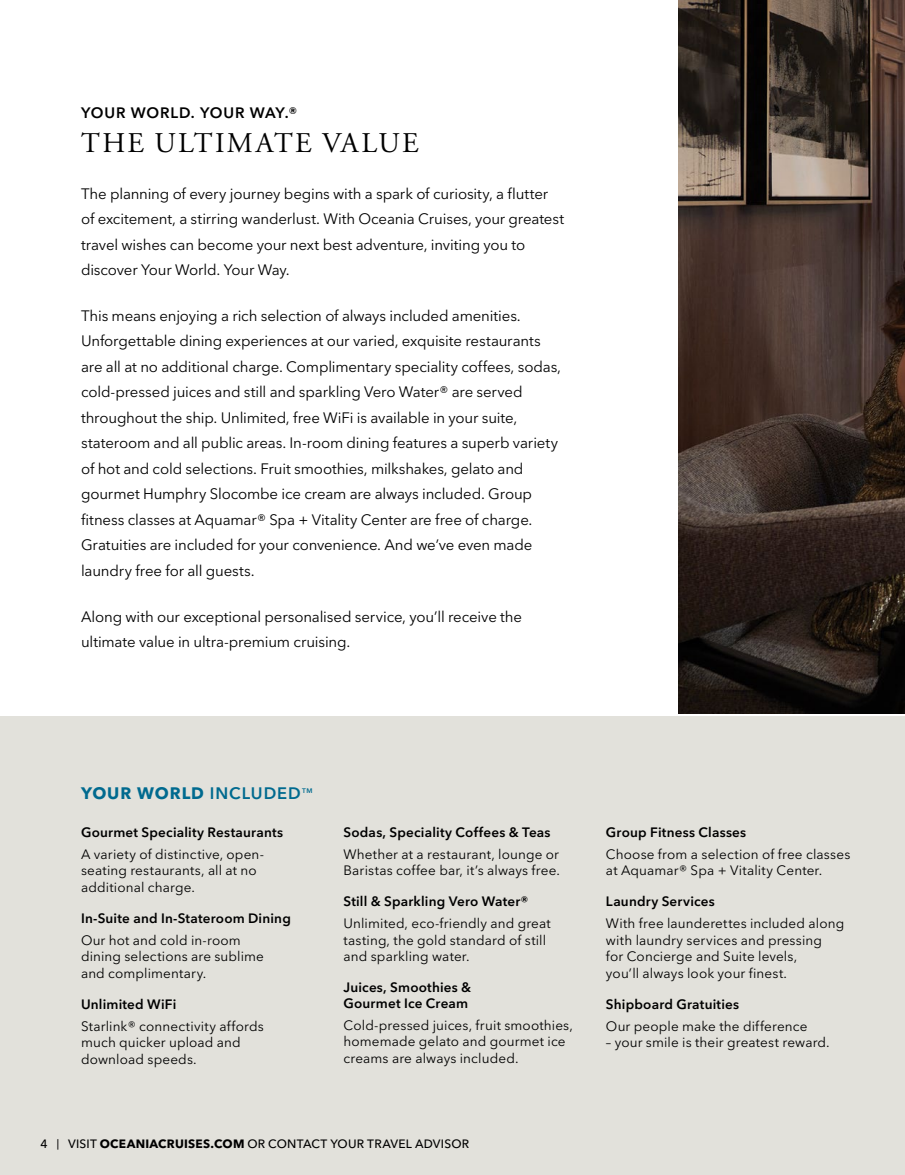
<style>
.page{position:relative;width:905px;height:1175px;background:#fff}
.page>*{position:absolute;margin:0;border:0;box-sizing:border-box;transform-origin:0 0}
.t1{font:28.5px "Adobe Garamond Pro";letter-spacing:.075em;color:#000}
.t2{font:700 16.5px "Avenir Next LT Pro";letter-spacing:.055em;color:#006a8f}
.t3{font:15px/25.5px "Avenir Next LT Pro";letter-spacing:-.01em;color:#000}
.t4{font:600 15px "Avenir Next LT Pro";letter-spacing:.06em;color:#000}
.t5{font:13.5px/16.5px "Avenir Next LT Pro";letter-spacing:.01em;color:#000}
.t6{font:600 13.5px/15.5px "Avenir Next LT Pro";letter-spacing:.015em;color:#000}
.t7{font:500 12px "Avenir Next LT Pro";letter-spacing:.02em;color:#000}
.t8{font:600 6.6px "Avenir Next LT Pro";color:#006a8f}
.s1{font-weight:600}
.s2{font-size:10.5px}
.s3{font-weight:700}
</style>
<div class="page">
<div style="left:0;top:716px;width:904px;height:458px;background:#e2e1db"></div>
<img style="left:678px;top:0;width:226px;height:714px">
<p class="t4" style="left:81px;top:107px;width:218px">YOUR WORLD. YOUR WAY.®</p>
<h1 class="t1" style="left:81px;top:126px;width:339px">THE ULTIMATE VALUE</h1>
<p class="t3" style="left:81px;top:180px;width:484px">The planning of every journey begins with a spark of curiosity, a flutter of excitement, a stirring wanderlust. With Oceania Cruises, your greatest travel wishes can become your next best adventure, inviting you to discover Your World. Your Way.</p>
<p class="t3" style="left:81px;top:303px;width:481px">This means enjoying a rich selection of always included amenities.<br>Unforgettable dining experiences at our varied, exquisite restaurants are all at no additional charge. Complimentary speciality coffees, sodas, cold-pressed juices and still and sparkling Vero Water® are served throughout the ship. Unlimited, free WiFi is available in your suite, stateroom and all public areas. In-room dining features a superb variety of hot and cold selections. Fruit smoothies, milkshakes, gelato and gourmet Humphry Slocombe ice cream are always included. Group fitness classes at Aquamar® Spa + Vitality Center are free of charge.<br>Gratuities are included for your convenience. And we’ve even made laundry free for all guests.</p>
<p class="t3" style="left:81px;top:603px;width:442px">Along with our exceptional personalised service, you’ll receive the ultimate value in ultra-premium cruising.</p>
<p class="t2" style="left:81px;top:786px;width:221px">YOUR WORLD <span class="s1">INCLUDED</span></p>
<p class="t8" style="left:302px;top:787px;width:12px">TM</p>
<p class="t6" style="left:81px;top:825px;width:204px">Gourmet Speciality Restaurants</p>
<p class="t5" style="left:81px;top:845px;width:184px">A variety of distinctive, open&shy;seating restaurants, all at no additional charge.</p>
<p class="t6" style="left:81px;top:911px;width:211px">In-Suite and In-Stateroom Dining</p>
<p class="t5" style="left:81px;top:931px;width:184px">Our hot and cold in-room dining selections are sublime and complimentary.</p>
<p class="t6" style="left:81px;top:997px;width:97px">Unlimited WiFi</p>
<p class="t5" style="left:81px;top:1017px;width:184px">Starlink® connectivity affords much quicker upload and download speeds.</p>
<p class="t6" style="left:343px;top:825px;width:209px">Sodas, Speciality Coffees &amp; Teas</p>
<p class="t5" style="left:343px;top:845px;width:218px">Whether at a restaurant, lounge or<br>Baristas coffee bar, it’s always free.</p>
<p class="t6" style="left:343px;top:894px;width:187px">Still &amp; Sparkling Vero Water®</p>
<p class="t5" style="left:343px;top:915px;width:209px">Unlimited, eco-friendly and great tasting, the gold standard of still and sparkling water.</p>
<p class="t6" style="left:343px;top:980px;width:129px">Juices, Smoothies &amp;<br>Gourmet Ice Cream</p>
<p class="t5" style="left:343px;top:1016px;width:231px">Cold-pressed juices, fruit smoothies, homemade gelato and gourmet ice creams are always included.</p>
<p class="t7" style="left:41px;top:1138px;width:430px">4 <span class="s2">|</span> VISIT <span class="s3">OCEANIACRUISES.COM</span> OR CONTACT YOUR TRAVEL ADVISOR</p>
<p class="t6" style="left:606px;top:825px;width:142px">Group Fitness Classes</p>
<p class="t5" style="left:606px;top:845px;width:246px">Choose from a selection of free classes at Aquamar® Spa + Vitality Center.</p>
<p class="t6" style="left:606px;top:894px;width:110px">Laundry Services</p>
<p class="t5" style="left:606px;top:915px;width:240px">With free launderettes included along with laundry services and pressing<br>for Concierge and Suite levels,<br>you’ll always look your finest.</p>
<p class="t6" style="left:606px;top:997px;width:135px">Shipboard Gratuities</p>
<p class="t5" style="left:606px;top:1017px;width:203px">Our people make the difference</p>
<p class="t5" style="left:606px;top:1034px;width:225px">– your smile is their greatest reward.</p>
</div>
